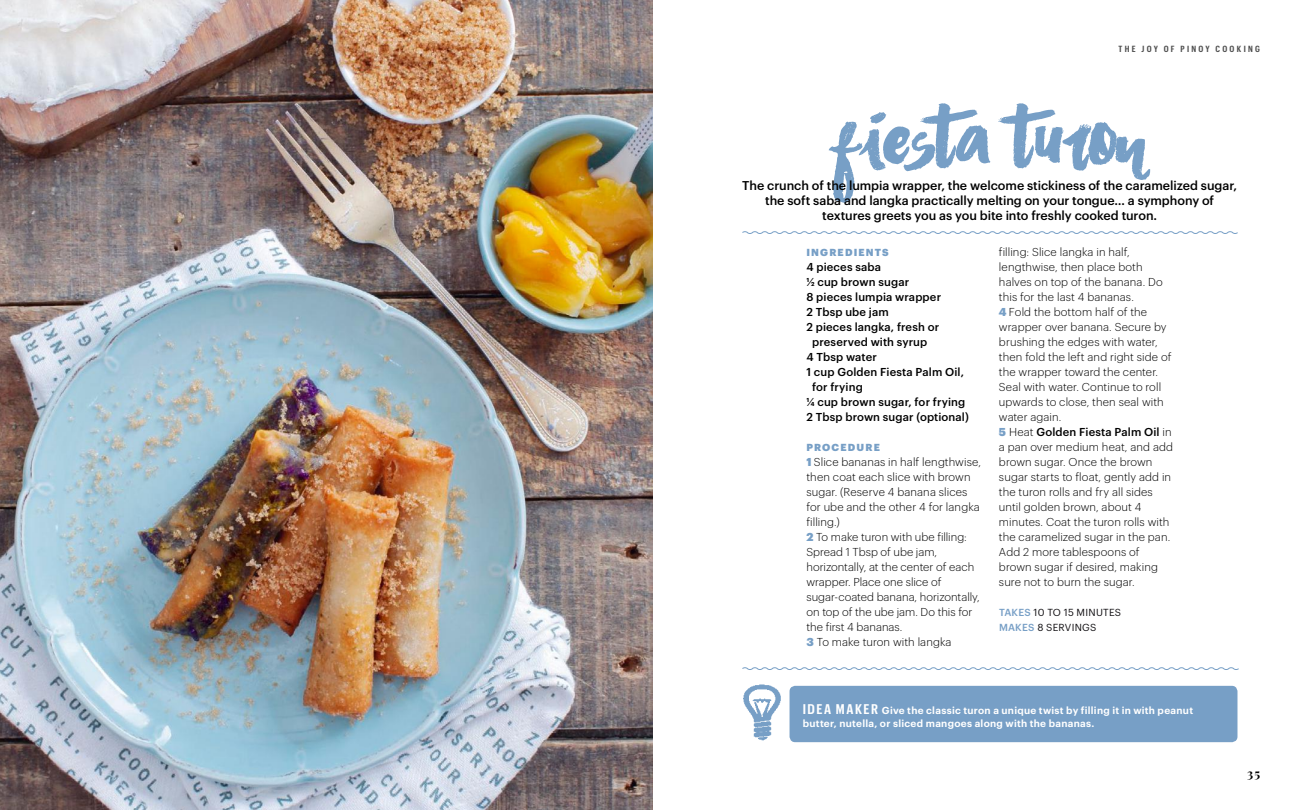
<style>
.page{position:relative;width:1305px;height:810px;background:#fff}
.page>*{position:absolute;margin:0;border:0;box-sizing:border-box;transform-origin:0 0}
.t1{font:82.5px "Asphalts Brush";letter-spacing:.02em;color:#779fc6}
.t2{font:500 12.5px/15px "Graphik";letter-spacing:-.005em;color:#000;text-align:center}
.t3{font:700 12.5px "Playfair Display";color:#000}
.t4{font:300 11.25px/15px "Graphik";letter-spacing:.01em;color:#000}
.t5{font:500 11.25px "Graphik";letter-spacing:.01em;color:#000}
.t6{font:600 10px/12.5px "Graphik";letter-spacing:.03em;color:#fff}
.t7{font:10px/15px "Graphik";letter-spacing:.025em;color:#100e11}
.t8{font:900 10px "Graphik";letter-spacing:.115em;color:#779fc6}
.t9{font:600 8.75px "Graphik Cond";letter-spacing:.265em;color:#4d4d4d}
.s1{font-weight:900;color:#779fc6}
.s2{font-weight:500}
.s3{font-weight:500;color:#779fc6}
.s4{font-family:"Graphik Cond";font-size:13.75px}
</style>
<div class="page">
<img style="left:0;top:0;width:652px;height:810px">
<svg style="left:742px;top:231px;width:496px;height:3px"></svg>
<svg style="left:742px;top:667px;width:497px;height:3px"></svg>
<img style="left:743px;top:684px;width:47px;height:57px">
<div style="left:790px;top:686px;width:447px;height:56px;background:#779fc6;border-radius:6px"></div>
<p class="t9" style="left:1119px;top:43px;width:143px">THE JOY OF PINOY COOKING</p>
<h1 class="t1" style="left:834px;top:80px;width:314px">FIESTA TURON</h1>
<p class="t2" style="left:742px;top:177px;width:496px">The crunch of the lumpia wrapper, the welcome stickiness of the caramelized sugar, the soft saba and langka practically melting on your tongue… a symphony of textures greets you as you bite into freshly cooked turon.</p>
<p class="t8" style="left:806px;top:244px;width:84px">INGREDIENTS</p>
<p class="t5" style="left:806px;top:258px;width:76px">4 pieces saba</p>
<p class="t5" style="left:806px;top:273px;width:104px">½ cup brown sugar</p>
<p class="t5" style="left:806px;top:288px;width:136px">8 pieces lumpia wrapper</p>
<p class="t5" style="left:806px;top:303px;width:84px">2 Tbsp ube jam</p>
<p class="t5" style="left:806px;top:318px;width:134px">2 pieces langka, fresh or</p>
<p class="t5" style="left:812px;top:333px;width:117px">preserved with syrup</p>
<p class="t5" style="left:806px;top:348px;width:72px">4 Tbsp water</p>
<p class="t5" style="left:806px;top:363px;width:159px">1 cup Golden Fiesta Palm Oil,</p>
<p class="t5" style="left:812px;top:378px;width:52px">for frying</p>
<p class="t5" style="left:806px;top:393px;width:160px">¼ cup brown sugar, for frying</p>
<p class="t5" style="left:806px;top:408px;width:164px">2 Tbsp brown sugar (optional)</p>
<p class="t8" style="left:806px;top:439px;width:75px">PROCEDURE</p>
<p class="t4" style="left:806px;top:453px;width:176px"><span class="s1">1</span> Slice bananas in half lengthwise, then coat each slice with brown sugar. (Reserve 4 banana slices for ube and the other 4 for langka filling.)<br><span class="s1">2</span> To make turon with ube filling:<br>Spread 1 Tbsp of ube jam, horizontally, at the center of each wrapper. Place one slice of sugar-coated banana, horizontally, on top of the ube jam. Do this for the first 4 bananas.<br><span class="s1">3</span> To make turon with langka</p>
<p class="t4" style="left:999px;top:244px;width:176px">filling: Slice langka in half, lengthwise, then place both halves on top of the banana. Do this for the last 4 bananas.<br><span class="s1">4</span> Fold the bottom half of the wrapper over banana. Secure by brushing the edges with water, then fold the left and right side of the wrapper toward the center.<br>Seal with water. Continue to roll upwards to close, then seal with water again.<br><span class="s1">5</span> Heat <span class="s2">Golden Fiesta Palm Oil</span> in a pan over medium heat, and add brown sugar. Once the brown sugar starts to float, gently add in the turon rolls and fry all sides until golden brown, about 4 minutes. Coat the turon rolls with the caramelized sugar in the pan.<br>Add 2 more tablespoons of brown sugar if desired, making sure not to burn the sugar.</p>
<p class="t7" style="left:999px;top:605px;width:124px"><span class="s3">TAKES</span> 10 TO 15 MINUTES<br><span class="s3">MAKES</span> 8 SERVINGS</p>
<p class="t6" style="left:803px;top:703px;width:392px"><span class="s4">IDEA MAKER</span> Give the classic turon a unique twist by filling it in with peanut butter, nutella, or sliced mangoes along with the bananas.</p>
<p class="t3" style="left:1247px;top:765px;width:15px">35</p>
</div>
